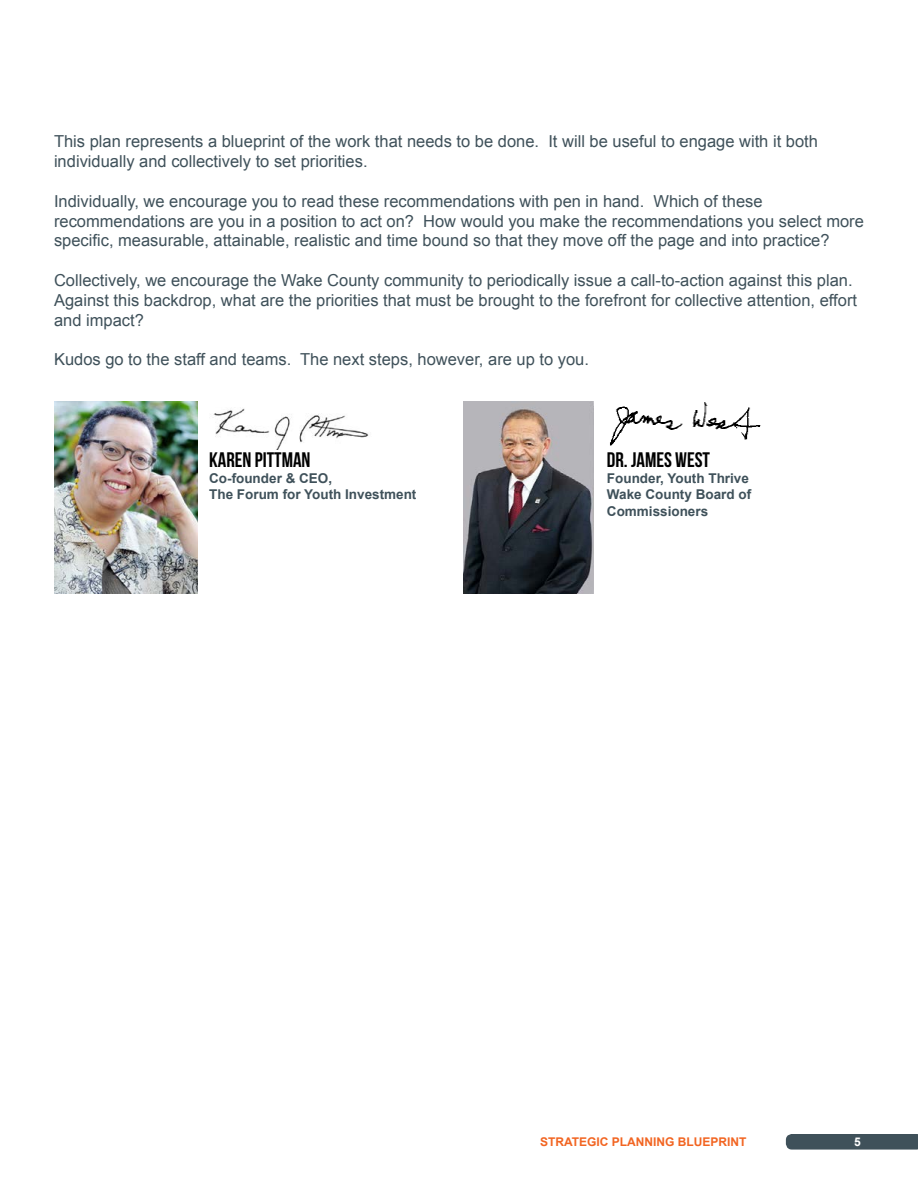
<style>
.page{position:relative;width:918px;height:1188px;background:#fff}
.page>*{position:absolute;margin:0;border:0;box-sizing:border-box;transform-origin:0 0}
.t1{font:21px "Bebas Neue";color:#000}
.t2{font:16.5px/19.8px "Arial";color:#3f515a}
.t3{font:700 13.5px/16.2px "Arial";color:#3f515a}
.t4{font:700 12px "Arial";color:#f26522}
.t5{font:700 12px "Arial";color:#fff}
</style>
<div class="page">
<svg style="left:786px;top:1134px;width:132px;height:16px;background:#45565f"></svg>
<img style="left:54px;top:402px;width:143px;height:191px">
<img style="left:463px;top:402px;width:131px;height:192px">
<img style="left:610px;top:402px;width:151px;height:44px">
<img style="left:213px;top:408px;width:156px;height:42px">
<p class="t2" style="left:54px;top:132px;width:765px">This plan represents a blueprint of the work that needs to be done. It will be useful to engage with it both individually and collectively to set priorities.</p>
<p class="t2" style="left:54px;top:191px;width:811px">Individually, we encourage you to read these recommendations with pen in hand. Which of these recommendations are you in a position to act on? How would you make the recommendations you select more specific, measurable, attainable, realistic and time bound so that they move off the page and into practice?</p>
<p class="t2" style="left:54px;top:270px;width:805px">Collectively, we encourage the Wake County community to periodically issue a call-to-action against this plan.<br>Against this backdrop, what are the priorities that must be brought to the forefront for collective attention, effort and impact?</p>
<p class="t2" style="left:54px;top:350px;width:537px">Kudos go to the staff and teams. The next steps, however, are up to you.</p>
<p class="t1" style="left:209px;top:448px;width:103px">KAREN PITTMAN</p>
<p class="t3" style="left:209px;top:471px;width:209px">Co-founder &amp; CEO,<br>The Forum for Youth Investment</p>
<p class="t1" style="left:607px;top:448px;width:105px">DR. JAMES WEST</p>
<p class="t3" style="left:607px;top:471px;width:146px">Founder, Youth Thrive<br>Wake County Board of<br>Commissioners</p>
<p class="t4" style="left:540px;top:1134px;width:208px">STRATEGIC PLANNING BLUEPRINT</p>
<p class="t5" style="left:854px;top:1134px;width:8px">5</p>
</div>
